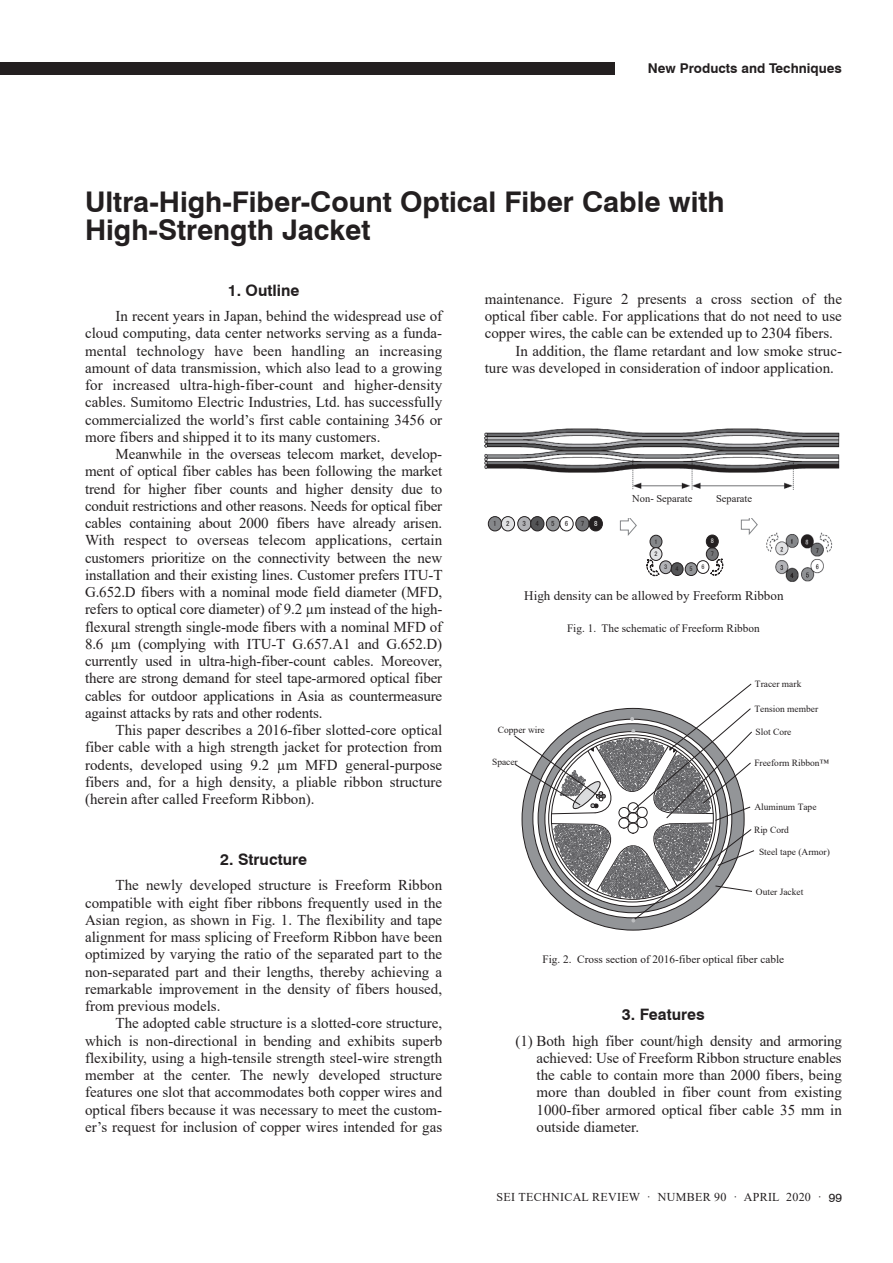
<style>
.page{position:relative;width:893px;height:1263px;background:#fff}
.page>*{position:absolute;margin:0;border:0;box-sizing:border-box;transform-origin:0 0}
.t1{font:700 28.5px/28.5px "Swiss 721 BT";color:#231f20}
.t2{font:700 15.75px "Swiss 721 BT";color:#231f20}
.t3{font:15px/17.2px "Times New Roman";color:#231f20;text-align:justify}
.t4{font:700 13.5px "Swiss 721 BT";color:#231f20}
.t5{font:13.05px "Times New Roman";color:#231f20}
.t6{font:12px "Times New Roman";letter-spacing:.025em;color:#231f20}
.t7{font:11.25px "Times New Roman";color:#231f20}
.t8{font:10.5px "Times New Roman";color:#231f20}
.t9{font:9.45px "Times New Roman";color:#231f20}
.t10{font:7.5px "MS P Gothic";color:#231f20;scale:.93 1}
.t11{font:7.5px "MS P Gothic";color:#fff;scale:.93 1}
.t12{font:6.6px/12.5px "MS P Gothic";color:#231f20;scale:.93 1}
.t13{font:6.6px "MS P Gothic";color:#fff;scale:.93 1}
.s1{font-family:"Swiss 721 BT"}
</style>
<div class="page">
<div style="left:0;top:62px;width:615px;height:12px;background:#231f20"></div>
<img style="left:485px;top:428px;width:355px;height:62px">
<img style="left:766px;top:532px;width:67px;height:50px">
<div style="left:488px;top:517px;width:14px;height:14px;background:#85878a;border-radius:50%"></div>
<div style="left:488px;top:516px;width:14px;height:15px;border:1px solid #231f20;border-radius:50%"></div>
<div style="left:501px;top:517px;width:14px;height:14px;background:#e1e2e4;border-radius:50%"></div>
<div style="left:501px;top:516px;width:14px;height:15px;border:1px solid #231f20;border-radius:50%"></div>
<div style="left:518px;top:517px;width:13px;height:14px;background:#b1b2b6;border-radius:50%"></div>
<div style="left:517px;top:516px;width:14px;height:15px;border:1px solid #231f20;border-radius:50%"></div>
<div style="left:531px;top:517px;width:13px;height:14px;background:#545557;border-radius:50%"></div>
<div style="left:530px;top:516px;width:14px;height:15px;border:1px solid #231f20;border-radius:50%"></div>
<div style="left:546px;top:517px;width:14px;height:14px;background:#939598;border-radius:50%"></div>
<div style="left:546px;top:516px;width:14px;height:15px;border:1px solid #231f20;border-radius:50%"></div>
<div style="left:560px;top:516px;width:13px;height:15px;border:1px solid #231f20;border-radius:50%"></div>
<div style="left:576px;top:517px;width:13px;height:14px;background:#737477;border-radius:50%"></div>
<div style="left:575px;top:516px;width:14px;height:15px;border:1px solid #231f20;border-radius:50%"></div>
<div style="left:589px;top:517px;width:13px;height:14px;background:#231f20;border-radius:50%"></div>
<div style="left:589px;top:516px;width:14px;height:15px;border:1px solid #231f20;border-radius:50%"></div>
<div style="left:650px;top:535px;width:12px;height:13px;background:#85878a;border-radius:50%"></div>
<div style="left:650px;top:535px;width:12px;height:13px;border:1px solid #231f20;border-radius:50%"></div>
<div style="left:650px;top:548px;width:12px;height:12px;background:#e1e2e4;border-radius:50%"></div>
<div style="left:650px;top:547px;width:12px;height:14px;border:1px solid #231f20;border-radius:50%"></div>
<div style="left:660px;top:561px;width:12px;height:13px;background:#b1b2b6;border-radius:50%"></div>
<div style="left:659px;top:561px;width:13px;height:13px;border:1px solid #231f20;border-radius:50%"></div>
<div style="left:671px;top:563px;width:12px;height:12px;background:#545557;border-radius:50%"></div>
<div style="left:671px;top:562px;width:12px;height:14px;border:1px solid #231f20;border-radius:50%"></div>
<div style="left:685px;top:563px;width:12px;height:12px;background:#939598;border-radius:50%"></div>
<div style="left:685px;top:562px;width:12px;height:14px;border:1px solid #231f20;border-radius:50%"></div>
<div style="left:697px;top:560px;width:12px;height:14px;border:1px solid #231f20;border-radius:50%"></div>
<div style="left:706px;top:548px;width:12px;height:12px;background:#737477;border-radius:50%"></div>
<div style="left:706px;top:547px;width:12px;height:14px;border:1px solid #231f20;border-radius:50%"></div>
<div style="left:706px;top:535px;width:12px;height:13px;background:#231f20;border-radius:50%"></div>
<div style="left:706px;top:535px;width:12px;height:13px;border:1px solid #231f20;border-radius:50%"></div>
<svg style="left:710px;top:559px;width:13px;height:16px"></svg>
<svg style="left:647px;top:559px;width:12px;height:17px"></svg>
<svg style="left:620px;top:518px;width:17px;height:18px"></svg>
<svg style="left:741px;top:518px;width:17px;height:17px"></svg>
<svg style="left:514px;top:684px;width:240px;height:238px"></svg>
<p class="t4" style="left:648px;top:60px;width:196px">New Products and Techniques</p>
<h1 class="t1" style="left:85px;top:187px;width:641px">Ultra-High-Fiber-Count Optical Fiber Cable with<br>High-Strength Jacket</h1>
<p class="t2" style="left:228px;top:281px;width:73px">1. Outline</p>
<p class="t3" style="left:85px;top:307px;width:359px;text-indent:31px">In recent years in Japan, behind the widespread use of cloud computing, data center networks serving as a funda&shy;mental technology have been handling an increasing amount of data transmission, which also lead to a growing for increased ultra-high-fiber-count and higher-density cables. Sumitomo Electric Industries, Ltd. has successfully commercialized the world’s first cable containing 3456 or more fibers and shipped it to its many customers.</p>
<p class="t3" style="left:85px;top:445px;width:359px;text-indent:31px">Meanwhile in the overseas telecom market, develop&shy;ment of optical fiber cables has been following the market trend for higher fiber counts and higher density due to conduit restrictions and other reasons. Needs for optical fiber cables containing about 2000 fibers have already arisen.<br>With respect to overseas telecom applications, certain customers prioritize on the connectivity between the new installation and their existing lines. Customer prefers ITU-T G.652.D fibers with a nominal mode field diameter (MFD, refers to optical core diameter) of 9.2 µm instead of the high&shy;flexural strength single-mode fibers with a nominal MFD of 8.6 µm (complying with ITU-T G.657.A1 and G.652.D) currently used in ultra-high-fiber-count cables. Moreover, there are strong demand for steel tape-armored optical fiber cables for outdoor applications in Asia as countermeasure against attacks by rats and other rodents.</p>
<p class="t3" style="left:85px;top:721px;width:359px;text-indent:31px">This paper describes a 2016-fiber slotted-core optical fiber cable with a high strength jacket for protection from rodents, developed using 9.2 µm MFD general-purpose fibers and, for a high density, a pliable ribbon structure (herein after called Freeform Ribbon).</p>
<p class="t2" style="left:220px;top:850px;width:88px">2. Structure</p>
<p class="t3" style="left:85px;top:876px;width:359px;text-indent:31px">The newly developed structure is Freeform Ribbon compatible with eight fiber ribbons frequently used in the Asian region, as shown in Fig. 1. The flexibility and tape alignment for mass splicing of Freeform Ribbon have been optimized by varying the ratio of the separated part to the non-separated part and their lengths, thereby achieving a remarkable improvement in the density of fibers housed, from previous models.</p>
<p class="t3" style="left:85px;top:1014px;width:359px;text-indent:31px">The adopted cable structure is a slotted-core structure, which is non-directional in bending and exhibits superb flexibility, using a high-tensile strength steel-wire strength member at the center. The newly developed structure features one slot that accommodates both copper wires and optical fibers because it was necessary to meet the custom&shy;er’s request for inclusion of copper wires intended for gas</p>
<p class="t3" style="left:485px;top:290px;width:359px">maintenance. Figure 2 presents a cross section of the</p>
<p class="t3" style="left:485px;top:307px;width:359px">optical fiber cable. For applications that do not need to use</p>
<p class="t3" style="left:485px;top:324px;width:350px">copper wires, the cable can be extended up to 2304 fibers.</p>
<p class="t3" style="left:515px;top:341px;width:328px">In addition, the flame retardant and low smoke struc-</p>
<p class="t3" style="left:485px;top:359px;width:351px">ture was developed in consideration of indoor application.</p>
<p class="t10" style="left:493px;top:519px;width:5px">1</p>
<p class="t10" style="left:506px;top:519px;width:5px">2</p>
<p class="t10" style="left:523px;top:519px;width:5px">3</p>
<p class="t10" style="left:536px;top:519px;width:5px">4</p>
<p class="t10" style="left:551px;top:519px;width:5px">5</p>
<p class="t10" style="left:565px;top:519px;width:5px">6</p>
<p class="t10" style="left:581px;top:519px;width:5px">7</p>
<p class="t11" style="left:594px;top:519px;width:5px">8</p>
<p class="t8" style="left:632px;top:491px;width:62px">Non- Separate</p>
<p class="t8" style="left:716px;top:491px;width:38px">Separate</p>
<p class="t12" style="left:654px;top:535px;width:5px">1<br>2</p>
<p class="t13" style="left:711px;top:538px;width:5px">8</p>
<p class="t12" style="left:711px;top:547px;width:5px">7</p>
<p class="t12" style="left:664px;top:561px;width:5px">3</p>
<p class="t12" style="left:676px;top:562px;width:5px">4</p>
<p class="t12" style="left:690px;top:562px;width:5px">5</p>
<p class="t12" style="left:701px;top:560px;width:5px">6</p>
<p class="t5" style="left:524px;top:586px;width:261px">High density can be allowed by Freeform Ribbon</p>
<p class="t7" style="left:567px;top:620px;width:194px">Fig. 1. The schematic of Freeform Ribbon</p>
<p class="t9" style="left:755px;top:677px;width:48px">Tracer mark</p>
<p class="t9" style="left:498px;top:723px;width:48px">Copper wire</p>
<p class="t9" style="left:492px;top:755px;width:27px">Spacer</p>
<p class="t9" style="left:754px;top:702px;width:65px">Tension member</p>
<p class="t9" style="left:755px;top:725px;width:37px">Slot Core</p>
<p class="t9" style="left:754px;top:756px;width:76px">Freeform Ribbon™</p>
<p class="t9" style="left:754px;top:800px;width:64px">Aluminum Tape</p>
<p class="t9" style="left:754px;top:824px;width:36px">Rip Cord</p>
<p class="t9" style="left:759px;top:845px;width:72px">Steel tape (Armor)</p>
<p class="t9" style="left:756px;top:885px;width:49px">Outer Jacket</p>
<p class="t7" style="left:543px;top:951px;width:243px">Fig. 2. Cross section of 2016-fiber optical fiber cable</p>
<p class="t2" style="left:622px;top:1005px;width:84px">3. Features</p>
<p class="t3" style="left:537px;top:1031px;width:307px;text-indent:-21px">(1) Both high fiber count/high density and armoring achieved: Use of Freeform Ribbon structure enables the cable to contain more than 2000 fibers, being more than doubled in fiber count from existing 1000-fiber armored optical fiber cable 35 mm in outside diameter.</p>
<p class="t6" style="left:497px;top:1189px;width:347px">SEI TECHNICAL REVIEW · NUMBER 90 · APRIL 2020 · <span class="s1">99</span></p>
</div>
